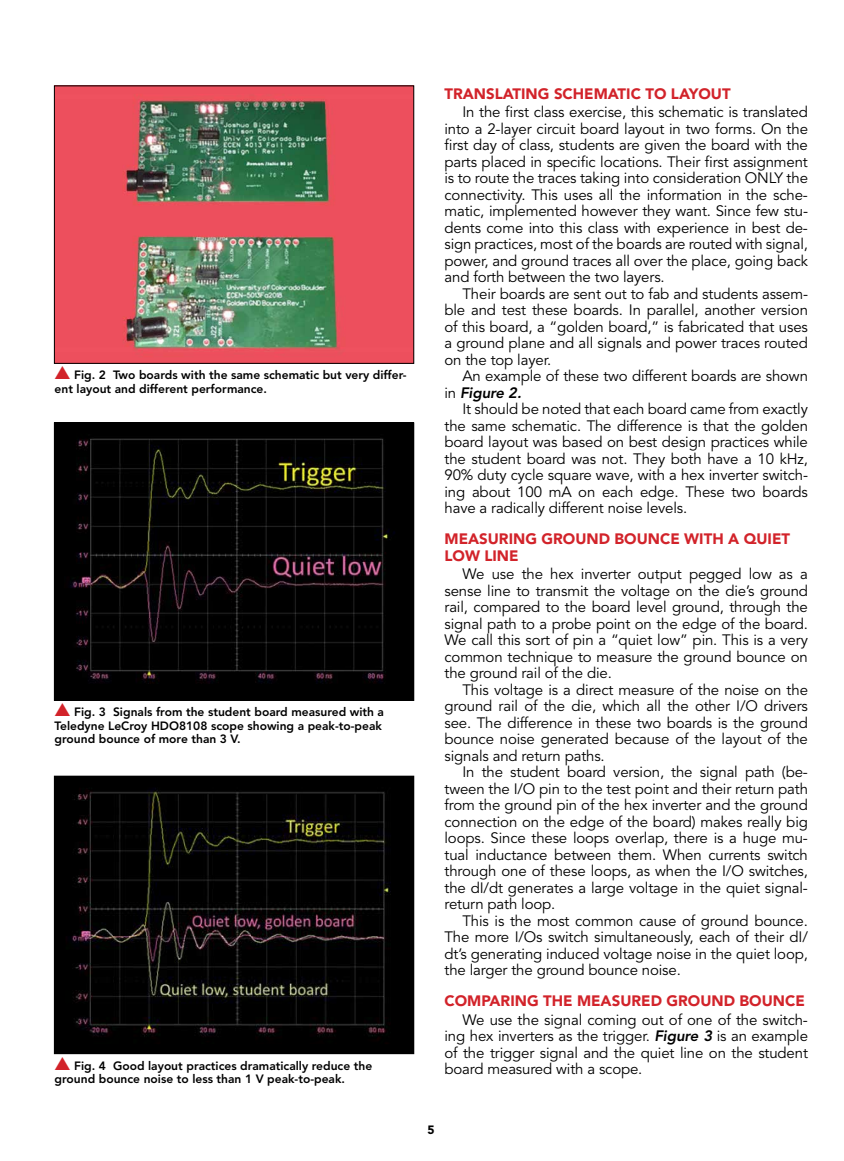
<style>
.page{position:relative;width:844px;height:1161px;background:#fff}
.page>*{position:absolute;margin:0;border:0;box-sizing:border-box;transform-origin:0 0}
.t1{font:15px/16.5px "Avenir LT Std";letter-spacing:-.01em;color:#000;text-align:justify}
.t2{font:900 15px/16.5px "Avenir LT Std";color:#d2232a}
.t3{font:800 12px/13.5px "Avenir LT Std";color:#000}
.t4{font:900 12px "Avenir LT Std";color:#000}
.s1{font-family:"Monotype Sorts";font-weight:400;font-size:18px;color:#d2232a}
.s2{font-weight:800;font-style:italic}
</style>
<div class="page">
<img style="left:56px;top:88px;width:356px;height:274px">
<div style="left:54px;top:86px;width:360px;height:278px;border:1px solid #000"></div>
<img style="left:56px;top:425px;width:356px;height:274px">
<div style="left:54px;top:423px;width:360px;height:278px;border:1px solid #000"></div>
<img style="left:56px;top:778px;width:356px;height:274px">
<div style="left:54px;top:776px;width:360px;height:278px;border:1px solid #000"></div>
<p class="t3" style="left:55px;top:368px;width:353px"><span class="s1">S</span> Fig. 2 Two boards with the same schematic but very differ&shy;ent layout and different performance.</p>
<p class="t3" style="left:55px;top:705px;width:331px"><span class="s1">S</span> Fig. 3 Signals from the student board measured with a<br>Teledyne LeCroy HDO8108 scope showing a peak-to-peak ground bounce of more than 3 V.</p>
<p class="t3" style="left:55px;top:1059px;width:319px"><span class="s1">S</span> Fig. 4 Good layout practices dramatically reduce the ground bounce noise to less than 1 V peak-to-peak.</p>
<p class="t2" style="left:444px;top:85px;width:288px">TRANSLATING SCHEMATIC TO LAYOUT</p>
<p class="t1" style="left:444px;top:104px;width:365px;text-indent:18px">In the first class exercise, this schematic is translated into a 2-layer circuit board layout in two forms. On the first day of class, students are given the board with the parts placed in specific locations. Their first assignment is to route the traces taking into consideration ONLY the connectivity. This uses all the information in the sche&shy;matic, implemented however they want. Since few stu&shy;dents come into this class with experience in best de&shy;sign practices, most of the boards are routed with signal, power, and ground traces all over the place, going back and forth between the two layers.</p>
<p class="t1" style="left:444px;top:286px;width:365px;text-indent:18px">Their boards are sent out to fab and students assem&shy;ble and test these boards. In parallel, another version of this board, a “golden board,” is fabricated that uses a ground plane and all signals and power traces routed on the top layer.</p>
<p class="t1" style="left:444px;top:368px;width:365px;text-indent:18px">An example of these two different boards are shown in <span class="s2">Figure 2.</span></p>
<p class="t1" style="left:444px;top:401px;width:365px;text-indent:18px">It should be noted that each board came from exactly the same schematic. The difference is that the golden board layout was based on best design practices while the student board was not. They both have a 10 kHz, 90% duty cycle square wave, with a hex inverter switch&shy;ing about 100 mA on each edge. These two boards have a radically different noise levels.</p>
<p class="t2" style="left:444px;top:531px;width:347px">MEASURING GROUND BOUNCE WITH A QUIET<br>LOW LINE</p>
<p class="t1" style="left:444px;top:566px;width:365px;text-indent:18px">We use the hex inverter output pegged low as a sense line to transmit the voltage on the die’s ground rail, compared to the board level ground, through the signal path to a probe point on the edge of the board.<br>We call this sort of pin a “quiet low” pin. This is a very common technique to measure the ground bounce on the ground rail of the die.</p>
<p class="t1" style="left:444px;top:682px;width:365px;text-indent:18px">This voltage is a direct measure of the noise on the ground rail of the die, which all the other I/O drivers see. The difference in these two boards is the ground bounce noise generated because of the layout of the signals and return paths.</p>
<p class="t1" style="left:444px;top:764px;width:365px;text-indent:18px">In the student board version, the signal path (be&shy;tween the I/O pin to the test point and their return path from the ground pin of the hex inverter and the ground connection on the edge of the board) makes really big loops. Since these loops overlap, there is a huge mu&shy;tual inductance between them. When currents switch through one of these loops, as when the I/O switches, the dI/dt generates a large voltage in the quiet signal&shy;return path loop.</p>
<p class="t1" style="left:444px;top:913px;width:365px;text-indent:18px">This is the most common cause of ground bounce.<br>The more I/Os switch simultaneously, each of their dI/ dt’s generating induced voltage noise in the quiet loop, the larger the ground bounce noise.</p>
<p class="t2" style="left:444px;top:993px;width:362px">COMPARING THE MEASURED GROUND BOUNCE</p>
<p class="t1" style="left:444px;top:1012px;width:365px;text-indent:18px">We use the signal coming out of one of the switch&shy;ing hex inverters as the trigger. <span class="s2">Figure 3</span> is an example of the trigger signal and the quiet line on the student board measured with a scope.</p>
<p class="t4" style="left:427px;top:1123px;width:9px">5</p>
</div>
